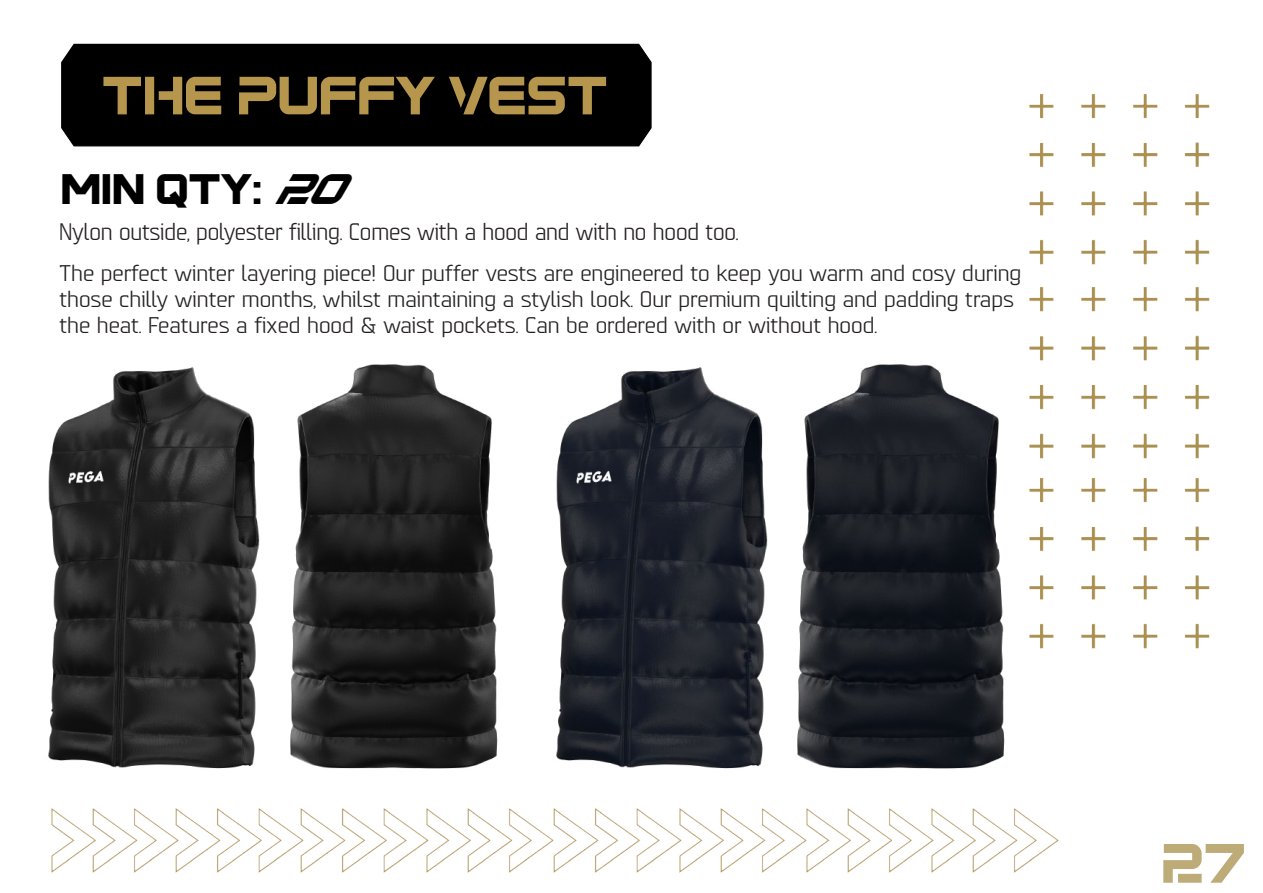
<style>
.page{position:relative;width:1263px;height:893px;background:#fff}
.page>*{position:absolute;margin:0;border:0;box-sizing:border-box;transform-origin:0 0}
.t1{font:52.5px "b Biger Over";color:#bdab78}
.t2{font:51px "b Biger Over";color:#b6964c}
.t3{font:40.5px "b Biger Over";color:#000001}
.t4{font:22.5px "Gepeste V";letter-spacing:-.01em;color:#231f20;scale:.95 1}
.t5{font:21.3px/25.7px "Gepeste V";color:#231f20}
.s1{color:#b6964d}
.s2{font-style:italic;color:#000}
</style>
<div class="page">
<img style="left:819px;top:808px;width:90px;height:65px">
<img style="left:909px;top:808px;width:150px;height:65px">
<img style="left:1081px;top:478px;width:129px;height:171px">
<img style="left:1029px;top:287px;width:181px;height:172px">
<img style="left:1029px;top:94px;width:181px;height:171px">
<div style="left:61px;top:43px;width:591px;height:104px;background:#000001"></div>
<img style="left:51px;top:808px;width:103px;height:65px">
<img style="left:154px;top:808px;width:125px;height:65px">
<img style="left:279px;top:808px;width:125px;height:65px">
<img style="left:404px;top:808px;width:128px;height:65px">
<img style="left:532px;top:808px;width:125px;height:65px">
<img style="left:657px;top:808px;width:162px;height:65px">
<img style="left:48px;top:367px;width:179px;height:402px">
<img style="left:566px;top:367px;width:168px;height:402px">
<img style="left:227px;top:364px;width:339px;height:405px">
<img style="left:734px;top:363px;width:339px;height:406px">
<h2 class="t2" style="left:102px;top:74px;width:508px"><span class="s1">THE</span> PUFFY VEST</h2>
<h3 class="t3" style="left:61px;top:172px;width:304px">MIN QTY: <span class="s2">20</span></h3>
<p class="t4" style="left:59px;top:218px;width:717px">Nylon outside, polyester filling. Comes with a hood and with no hood too.</p>
<p class="t5" style="left:60px;top:260px;width:963px">The perfect winter layering piece! Our puffer vests are engineered to keep you warm and cosy during those chilly winter months, whilst maintaining a stylish look. Our premium quilting and padding traps the heat. Features a fixed hood &amp; waist pockets. Can be ordered with or without hood.</p>
<h1 class="t1" style="left:1161px;top:841px;width:86px">27</h1>
</div>
